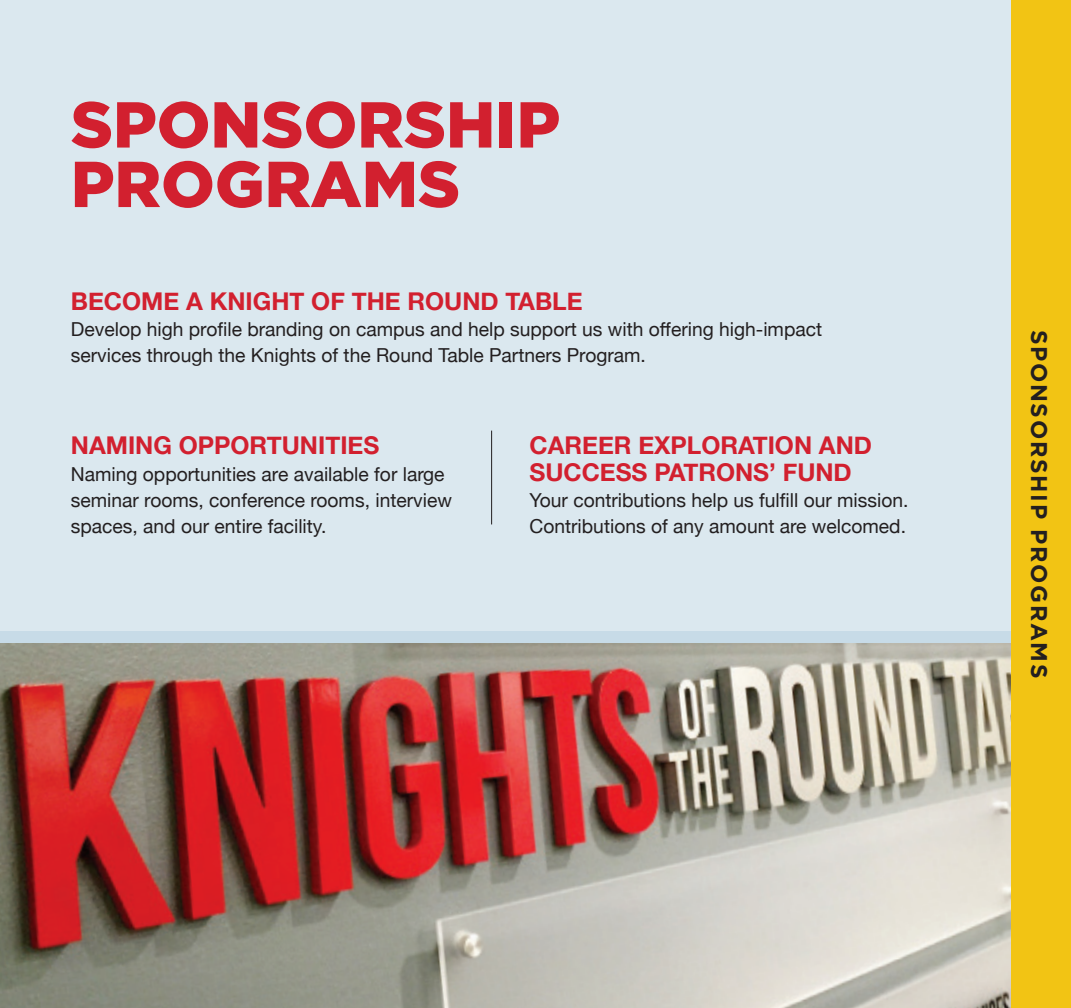
<style>
.page{position:relative;width:1071px;height:1008px;background:#dbe8ef}
.page>*{position:absolute;margin:0;border:0;box-sizing:border-box;transform-origin:0 0}
.body1{font:900 64.75px/59.5px "Gotham";color:#d2202f}
.body_hd{font:700 24.5px/26.2px "Helvetica Neue";color:#d2202f}
.body1-2{font:700 22.75px "Gotham";letter-spacing:.075em;color:#231f20}
.body1-3{font:19.25px/26.2px "Helvetica Neue";color:#231f20}
</style>
<div class="page">
<img style="left:0;top:643px;width:1011px;height:365px">
<hr style="left:491px;top:431px;width:1px;height:93px;background:#231f20">
<div style="left:0;top:631px;width:1071px;height:12px;background:#c7dbe7"></div>
<div style="left:1011px;top:0;width:60px;height:1008px;background:#f2c414"></div>
<p class="body1" style="left:71px;top:94px;width:491px">SPONSORSHIP<br>PROGRAMS</p>
<p class="body_hd" style="left:71px;top:288px;width:513px">BECOME A KNIGHT OF THE ROUND TABLE</p>
<p class="body1-3" style="left:71px;top:317px;width:753px">Develop high profile branding on campus and help support us with offering high-impact services through the Knights of the Round Table Partners Program.</p>
<p class="body_hd" style="left:71px;top:433px;width:310px">NAMING OPPORTUNITIES</p>
<p class="body1-3" style="left:71px;top:462px;width:383px">Naming opportunities are available for large seminar rooms, conference rooms, interview spaces, and our entire facility.</p>
<p class="body_hd" style="left:530px;top:433px;width:344px">CAREER EXPLORATION AND<br>SUCCESS PATRONS’ FUND</p>
<p class="body1-3" style="left:530px;top:488px;width:381px">Your contributions help us fulfill our mission.<br>Contributions of any amount are welcomed.</p>
<p class="body1-2" style="left:1054px;top:330px;width:350px;rotate:90deg">SPONSORSHIP PROGRAMS</p>
</div>
